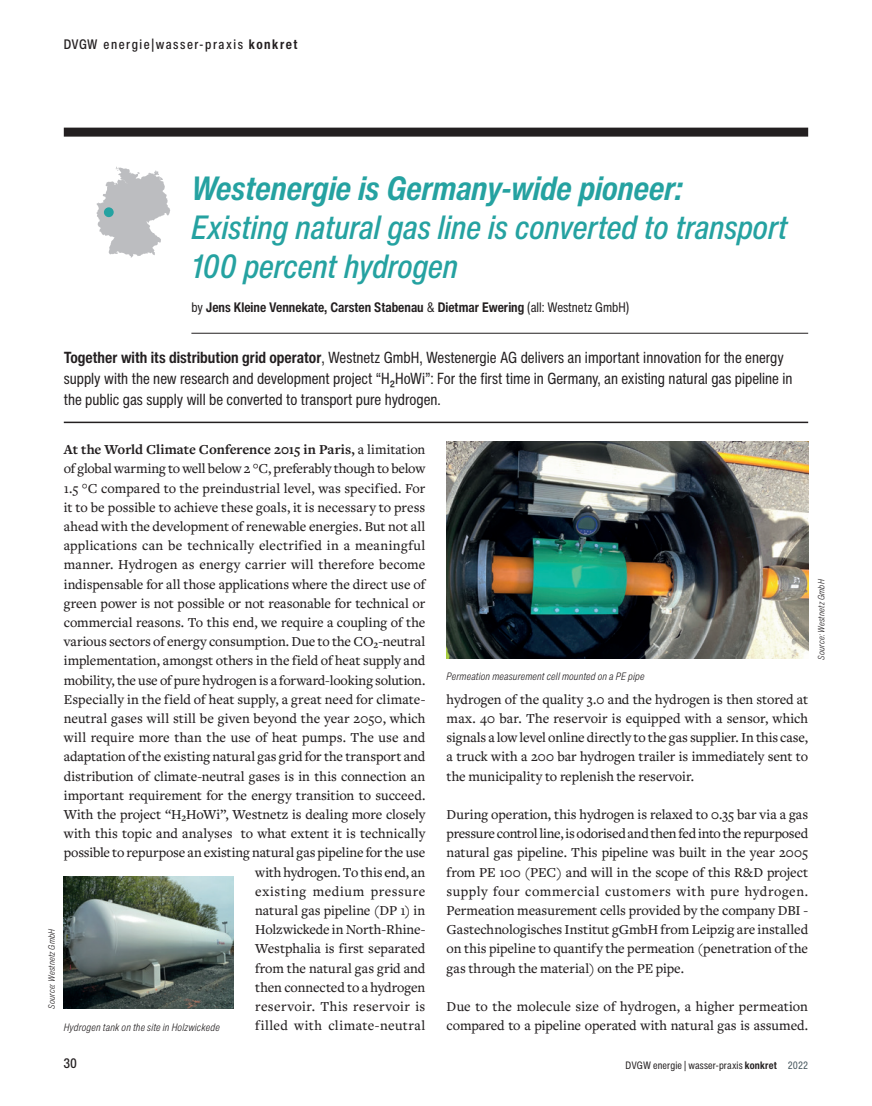
<style>
.page{position:relative;width:872px;height:1106px;background:#fff}
.page>*{position:absolute;margin:0;border:0;box-sizing:border-box;transform-origin:0 0}
.t1{font:italic 500 condensed 33px/39px "Helvetica Now Text";color:#25a2a1}
.t2{font:italic 700 condensed 33px "Helvetica Now Text";color:#25a2a1}
.t3{font:condensed 15.75px/21px "Helvetica Now Text";color:#231f20}
.t4{font:500 14.25px/19.2px "Freight Text Pro";color:#231f20;text-align:justify}
.t5{font:700 condensed 13.5px "Helvetica Now Text";color:#231f20}
.t6{font:500 condensed 13.5px "Helvetica Now Text";letter-spacing:.11em;color:#231f20}
.t7{font:italic 300 condensed 10.5px "Helvetica Now Text";letter-spacing:.015em;color:#231f20}
.t8{font:condensed 10.5px "Helvetica Now Text";letter-spacing:.015em;color:#231f20}
.t9{font:italic 300 condensed 9px "Helvetica Now Text";letter-spacing:.02em;color:#231f20}
.s1{font-weight:700}
.s2{font-weight:400}
.s3{color:#45555d}
</style>
<div class="page">
<hr style="left:64px;top:421px;width:744px;height:2px;background:#231f20">
<hr style="left:191px;top:333px;width:617px;height:1px;background:#231f20">
<div style="left:64px;top:128px;width:744px;height:9px;background:#231f20"></div>
<svg style="left:96px;top:167px;width:74px;height:90px"></svg>
<div style="left:104px;top:207px;width:10px;height:10px;background:#25a2a1;border-radius:50%"></div>
<img style="left:64px;top:876px;width:170px;height:132px">
<img style="left:446px;top:442px;width:362px;height:217px">
<p class="t6" style="left:64px;top:35px;width:235px">DVGW energie|wasser-praxis <span class="s1">konkret</span></p>
<h1 class="t2" style="left:191px;top:166px;width:493px">Westenergie is Germany-wide pioneer:</h1>
<h1 class="t1" style="left:191px;top:207px;width:598px">Existing natural gas line is converted to transport<br>100 percent hydrogen</h1>
<p class="t5" style="left:191px;top:298px;width:439px"><span class="s2">by</span> Jens Kleine Vennekate, Carsten Stabenau <span class="s2">&amp;</span> Dietmar Ewering <span class="s2">(all: Westnetz GmbH)</span></p>
<p class="t3" style="left:64px;top:347px;width:730px"><span class="s1">Together with its distribution grid operator</span>, Westnetz GmbH, Westenergie AG delivers an important innovation for the energy supply with the new research and development project “H₂HoWi”: For the first time in Germany, an existing natural gas pipeline in the public gas supply will be converted to transport pure hydrogen.</p>
<p class="t9" style="left:46px;top:1008px;width:82px;rotate:-90deg">Source: Westnetz GmbH</p>
<p class="t4" style="left:64px;top:439px;width:363px;text-align:right"><span class="s1">At the World Climate Conference 2015 in Paris,</span> a limitation of global warming to well below 2 °C, preferably though to below 1.5 °C compared to the preindustrial level, was specified. For it to be possible to achieve these goals, it is necessary to press ahead with the development of renewable energies. But not all applications can be technically electrified in a meaningful manner. Hydrogen as energy carrier will therefore become indispensable for all those applications where the direct use of green power is not possible or not reasonable for technical or commercial reasons. To this end, we require a coupling of the various sectors of energy consumption. Due to the CO₂-neutral implementation, amongst others in the field of heat supply and mobility, the use of pure hydrogen is a forward-looking solution.<br>Especially in the field of heat supply, a great need for climate&shy;neutral gases will still be given beyond the year 2050, which will require more than the use of heat pumps. The use and adaptation of the existing natural gas grid for the transport and distribution of climate-neutral gases is in this connection an important requirement for the energy transition to succeed.<br>With the project “H₂HoWi”, Westnetz is dealing more closely with this topic and analyses to what extent it is technically possible to repurpose an existing natural gas pipeline for the use with hydrogen. To this end, an<br>existing medium pressure<br>natural gas pipeline (DP 1) in<br>Holzwickede in North-Rhine-<br>Westphalia is first separated<br>from the natural gas grid and<br>then connected to a hydrogen<br>reservoir. This reservoir is<br>filled with climate-neutral</p>
<p class="t7" style="left:64px;top:1019px;width:157px">Hydrogen tank on the site in Holzwickede</p>
<p class="t7" style="left:446px;top:670px;width:199px">Permeation measurement cell mounted on a PE pipe</p>
<p class="t4" style="left:446px;top:689px;width:363px">hydrogen of the quality 3.0 and the hydrogen is then stored at max. 40 bar. The reservoir is equipped with a sensor, which signals a low level online directly to the gas supplier. In this case, a truck with a 200 bar hydrogen trailer is immediately sent to the municipality to replenish the reservoir.</p>
<p class="t4" style="left:446px;top:804px;width:363px">During operation, this hydrogen is relaxed to 0.35 bar via a gas pressure control line, is odorised and then fed into the repurposed natural gas pipeline. This pipeline was built in the year 2005 from PE 100 (PEC) and will in the scope of this R&amp;D project supply four commercial customers with pure hydrogen.<br>Permeation measurement cells provided by the company DBI - Gastechnologisches Institut gGmbH from Leipzig are installed on this pipeline to quantify the permeation (penetration of the gas through the material) on the PE pipe.</p>
<p class="t4" style="left:446px;top:996px;width:363px">Due to the molecule size of hydrogen, a higher permeation compared to a pipeline operated with natural gas is assumed.</p>
<p class="t6" style="left:63px;top:1054px;width:15px">30</p>
<p class="t8" style="left:625px;top:1058px;width:184px">DVGW energie | wasser-praxis <span class="s1">konkret</span> <span class="s3">2022</span></p>
<p class="t9" style="left:815px;top:659px;width:82px;rotate:-90deg">Source: Westnetz GmbH</p>
</div>
